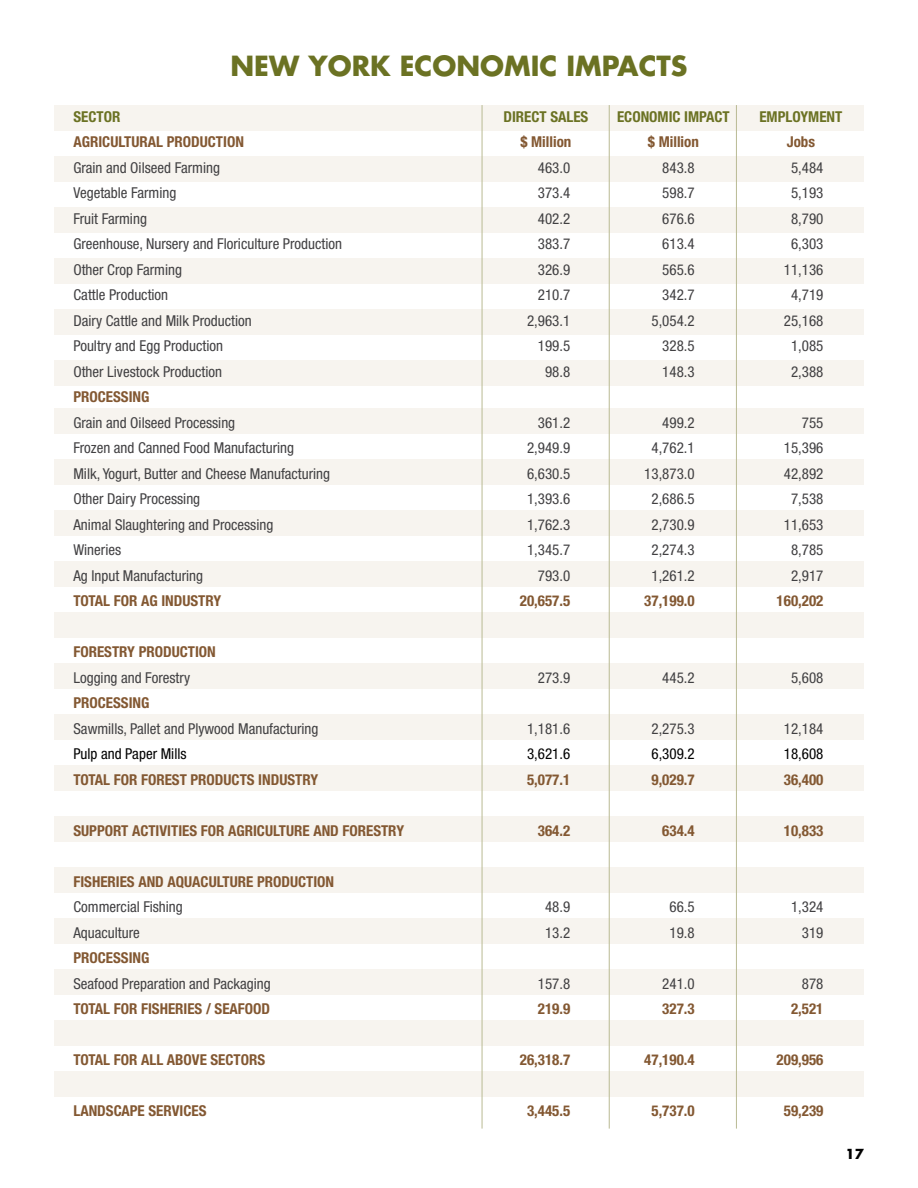
<style>
.page{position:relative;width:918px;height:1188px;background:#fff}
.page>*{position:absolute;margin:0;border:0;box-sizing:border-box;transform-origin:0 0}
.t1{font:700 27px "Futura";color:#6b7223}
.t2{font:condensed 15px "Helvetica Neue";color:#414042}
.t3{font:700 condensed 15px "Helvetica Neue";color:#835832}
.t4{font:700 condensed 15px "Helvetica Neue";color:#6b7223}
.t5{font:condensed 15px "Helvetica Neue";color:#000}
.t6{font:700 13.5px "Futura";color:#000}
</style>
<div class="page">
<div style="left:54px;top:1071px;width:810px;height:26px;background:#f7f4ef"></div>
<div style="left:54px;top:1020px;width:810px;height:26px;background:#f7f4ef"></div>
<div style="left:54px;top:105px;width:810px;height:26px;background:#f7f4ef"></div>
<div style="left:54px;top:156px;width:810px;height:26px;background:#f7f4ef"></div>
<div style="left:54px;top:207px;width:810px;height:26px;background:#f7f4ef"></div>
<div style="left:54px;top:258px;width:810px;height:26px;background:#f7f4ef"></div>
<div style="left:54px;top:309px;width:810px;height:26px;background:#f7f4ef"></div>
<div style="left:54px;top:360px;width:810px;height:26px;background:#f7f4ef"></div>
<div style="left:54px;top:408px;width:810px;height:26px;background:#f7f4ef"></div>
<div style="left:54px;top:459px;width:810px;height:26px;background:#f7f4ef"></div>
<div style="left:54px;top:510px;width:810px;height:26px;background:#f7f4ef"></div>
<div style="left:54px;top:561px;width:810px;height:26px;background:#f7f4ef"></div>
<div style="left:54px;top:612px;width:810px;height:26px;background:#f7f4ef"></div>
<div style="left:54px;top:663px;width:810px;height:26px;background:#f7f4ef"></div>
<div style="left:54px;top:714px;width:810px;height:26px;background:#f7f4ef"></div>
<div style="left:54px;top:765px;width:810px;height:26px;background:#f7f4ef"></div>
<div style="left:54px;top:816px;width:810px;height:26px;background:#f7f4ef"></div>
<div style="left:54px;top:867px;width:810px;height:26px;background:#f7f4ef"></div>
<div style="left:54px;top:918px;width:810px;height:26px;background:#f7f4ef"></div>
<div style="left:54px;top:969px;width:810px;height:26px;background:#f7f4ef"></div>
<hr style="left:609px;top:105px;width:1px;height:1024px;background:#b9ba93">
<hr style="left:482px;top:105px;width:1px;height:1024px;background:#b9ba93">
<hr style="left:736px;top:105px;width:1px;height:1024px;background:#b9ba93">
<h1 class="t1" style="left:230px;top:47px;width:459px">NEW YORK ECONOMIC IMPACTS</h1>
<p class="t4" style="left:73px;top:107px;width:48px">SECTOR</p>
<p class="t4" style="left:503px;top:107px;width:86px">DIRECT SALES</p>
<p class="t4" style="left:617px;top:107px;width:114px">ECONOMIC IMPACT</p>
<p class="t4" style="left:759px;top:107px;width:84px">EMPLOYMENT</p>
<p class="t3" style="left:73px;top:133px;width:172px">AGRICULTURAL PRODUCTION</p>
<p class="t3" style="left:520px;top:133px;width:52px">$ Million</p>
<p class="t3" style="left:648px;top:133px;width:52px">$ Million</p>
<p class="t3" style="left:787px;top:133px;width:30px">Jobs</p>
<p class="t2" style="left:73px;top:159px;width:148px">Grain and Oilseed Farming</p>
<p class="t2" style="left:538px;top:159px;width:34px">463.0</p>
<p class="t2" style="left:662px;top:159px;width:34px">843.8</p>
<p class="t2" style="left:791px;top:159px;width:34px">5,484</p>
<p class="t2" style="left:73px;top:184px;width:104px">Vegetable Farming</p>
<p class="t2" style="left:538px;top:184px;width:34px">373.4</p>
<p class="t2" style="left:662px;top:184px;width:34px">598.7</p>
<p class="t2" style="left:791px;top:184px;width:34px">5,193</p>
<p class="t2" style="left:73px;top:210px;width:75px">Fruit Farming</p>
<p class="t2" style="left:538px;top:210px;width:34px">402.2</p>
<p class="t2" style="left:662px;top:210px;width:34px">676.6</p>
<p class="t2" style="left:791px;top:210px;width:34px">8,790</p>
<p class="t2" style="left:73px;top:235px;width:270px">Greenhouse, Nursery and Floriculture Production</p>
<p class="t2" style="left:538px;top:235px;width:34px">383.7</p>
<p class="t2" style="left:662px;top:235px;width:34px">613.4</p>
<p class="t2" style="left:791px;top:235px;width:34px">6,303</p>
<p class="t2" style="left:73px;top:261px;width:110px">Other Crop Farming</p>
<p class="t2" style="left:538px;top:261px;width:34px">326.9</p>
<p class="t2" style="left:662px;top:261px;width:34px">565.6</p>
<p class="t2" style="left:784px;top:261px;width:41px">11,136</p>
<p class="t2" style="left:73px;top:286px;width:96px">Cattle Production</p>
<p class="t2" style="left:538px;top:286px;width:34px">210.7</p>
<p class="t2" style="left:662px;top:286px;width:34px">342.7</p>
<p class="t2" style="left:791px;top:286px;width:34px">4,719</p>
<p class="t2" style="left:73px;top:312px;width:180px">Dairy Cattle and Milk Production</p>
<p class="t2" style="left:527px;top:312px;width:45px">2,963.1</p>
<p class="t2" style="left:652px;top:312px;width:45px">5,054.2</p>
<p class="t2" style="left:784px;top:312px;width:41px">25,168</p>
<p class="t2" style="left:73px;top:337px;width:151px">Poultry and Egg Production</p>
<p class="t2" style="left:538px;top:337px;width:34px">199.5</p>
<p class="t2" style="left:662px;top:337px;width:34px">328.5</p>
<p class="t2" style="left:791px;top:337px;width:34px">1,085</p>
<p class="t2" style="left:73px;top:363px;width:150px">Other Livestock Production</p>
<p class="t2" style="left:545px;top:363px;width:27px">98.8</p>
<p class="t2" style="left:662px;top:363px;width:34px">148.3</p>
<p class="t2" style="left:791px;top:363px;width:34px">2,388</p>
<p class="t3" style="left:73px;top:388px;width:78px">PROCESSING</p>
<p class="t2" style="left:73px;top:414px;width:163px">Grain and Oilseed Processing</p>
<p class="t2" style="left:538px;top:414px;width:34px">361.2</p>
<p class="t2" style="left:662px;top:414px;width:34px">499.2</p>
<p class="t2" style="left:802px;top:414px;width:23px">755</p>
<p class="t2" style="left:73px;top:439px;width:222px">Frozen and Canned Food Manufacturing</p>
<p class="t2" style="left:527px;top:439px;width:45px">2,949.9</p>
<p class="t2" style="left:652px;top:439px;width:45px">4,762.1</p>
<p class="t2" style="left:784px;top:439px;width:41px">15,396</p>
<p class="t2" style="left:73px;top:465px;width:258px">Milk, Yogurt, Butter and Cheese Manufacturing</p>
<p class="t2" style="left:527px;top:465px;width:45px">6,630.5</p>
<p class="t2" style="left:644px;top:465px;width:52px">13,873.0</p>
<p class="t2" style="left:784px;top:465px;width:41px">42,892</p>
<p class="t2" style="left:73px;top:490px;width:128px">Other Dairy Processing</p>
<p class="t2" style="left:527px;top:490px;width:45px">1,393.6</p>
<p class="t2" style="left:652px;top:490px;width:45px">2,686.5</p>
<p class="t2" style="left:791px;top:490px;width:34px">7,538</p>
<p class="t2" style="left:73px;top:516px;width:201px">Animal Slaughtering and Processing</p>
<p class="t2" style="left:527px;top:516px;width:45px">1,762.3</p>
<p class="t2" style="left:652px;top:516px;width:45px">2,730.9</p>
<p class="t2" style="left:784px;top:516px;width:41px">11,653</p>
<p class="t2" style="left:73px;top:541px;width:49px">Wineries</p>
<p class="t2" style="left:527px;top:541px;width:45px">1,345.7</p>
<p class="t2" style="left:652px;top:541px;width:45px">2,274.3</p>
<p class="t2" style="left:791px;top:541px;width:34px">8,785</p>
<p class="t2" style="left:73px;top:567px;width:131px">Ag Input Manufacturing</p>
<p class="t2" style="left:538px;top:567px;width:34px">793.0</p>
<p class="t2" style="left:652px;top:567px;width:45px">1,261.2</p>
<p class="t2" style="left:791px;top:567px;width:34px">2,917</p>
<p class="t3" style="left:73px;top:592px;width:149px">TOTAL FOR AG INDUSTRY</p>
<p class="t3" style="left:520px;top:592px;width:52px">20,657.5</p>
<p class="t3" style="left:644px;top:592px;width:52px">37,199.0</p>
<p class="t3" style="left:777px;top:592px;width:48px">160,202</p>
<p class="t3" style="left:73px;top:643px;width:144px">FORESTRY PRODUCTION</p>
<p class="t2" style="left:73px;top:669px;width:118px">Logging and Forestry</p>
<p class="t2" style="left:538px;top:669px;width:34px">273.9</p>
<p class="t2" style="left:662px;top:669px;width:34px">445.2</p>
<p class="t2" style="left:791px;top:669px;width:34px">5,608</p>
<p class="t3" style="left:73px;top:694px;width:78px">PROCESSING</p>
<p class="t2" style="left:73px;top:720px;width:247px">Sawmills, Pallet and Plywood Manufacturing</p>
<p class="t2" style="left:527px;top:720px;width:45px">1,181.6</p>
<p class="t2" style="left:652px;top:720px;width:45px">2,275.3</p>
<p class="t2" style="left:784px;top:720px;width:41px">12,184</p>
<p class="t5" style="left:73px;top:745px;width:115px">Pulp and Paper Mills</p>
<p class="t5" style="left:527px;top:745px;width:45px">3,621.6</p>
<p class="t5" style="left:652px;top:745px;width:45px">6,309.2</p>
<p class="t5" style="left:784px;top:745px;width:41px">18,608</p>
<p class="t3" style="left:73px;top:770px;width:246px">TOTAL FOR FOREST PRODUCTS INDUSTRY</p>
<p class="t3" style="left:527px;top:770px;width:45px">5,077.1</p>
<p class="t3" style="left:652px;top:770px;width:45px">9,029.7</p>
<p class="t3" style="left:784px;top:770px;width:41px">36,400</p>
<p class="t3" style="left:73px;top:821px;width:332px">SUPPORT ACTIVITIES FOR AGRICULTURE AND FORESTRY</p>
<p class="t3" style="left:538px;top:821px;width:34px">364.2</p>
<p class="t3" style="left:662px;top:821px;width:34px">634.4</p>
<p class="t3" style="left:784px;top:821px;width:41px">10,833</p>
<p class="t3" style="left:73px;top:872px;width:262px">FISHERIES AND AQUACULTURE PRODUCTION</p>
<p class="t2" style="left:73px;top:898px;width:111px">Commercial Fishing</p>
<p class="t2" style="left:545px;top:898px;width:27px">48.9</p>
<p class="t2" style="left:670px;top:898px;width:27px">66.5</p>
<p class="t2" style="left:791px;top:898px;width:34px">1,324</p>
<p class="t2" style="left:73px;top:924px;width:68px">Aquaculture</p>
<p class="t2" style="left:545px;top:924px;width:27px">13.2</p>
<p class="t2" style="left:670px;top:924px;width:27px">19.8</p>
<p class="t2" style="left:802px;top:924px;width:23px">319</p>
<p class="t3" style="left:73px;top:949px;width:78px">PROCESSING</p>
<p class="t2" style="left:73px;top:975px;width:199px">Seafood Preparation and Packaging</p>
<p class="t2" style="left:538px;top:975px;width:34px">157.8</p>
<p class="t2" style="left:662px;top:975px;width:34px">241.0</p>
<p class="t2" style="left:802px;top:975px;width:23px">878</p>
<p class="t3" style="left:73px;top:1000px;width:198px">TOTAL FOR FISHERIES / SEAFOOD</p>
<p class="t3" style="left:538px;top:1000px;width:34px">219.9</p>
<p class="t3" style="left:662px;top:1000px;width:34px">327.3</p>
<p class="t3" style="left:791px;top:1000px;width:34px">2,521</p>
<p class="t3" style="left:73px;top:1051px;width:193px">TOTAL FOR ALL ABOVE SECTORS</p>
<p class="t3" style="left:520px;top:1051px;width:52px">26,318.7</p>
<p class="t3" style="left:644px;top:1051px;width:52px">47,190.4</p>
<p class="t3" style="left:777px;top:1051px;width:48px">209,956</p>
<p class="t3" style="left:73px;top:1102px;width:135px">LANDSCAPE SERVICES</p>
<p class="t3" style="left:527px;top:1102px;width:45px">3,445.5</p>
<p class="t3" style="left:652px;top:1102px;width:45px">5,737.0</p>
<p class="t3" style="left:784px;top:1102px;width:41px">59,239</p>
<p class="t6" style="left:845px;top:1144px;width:20px">17</p>
</div>
